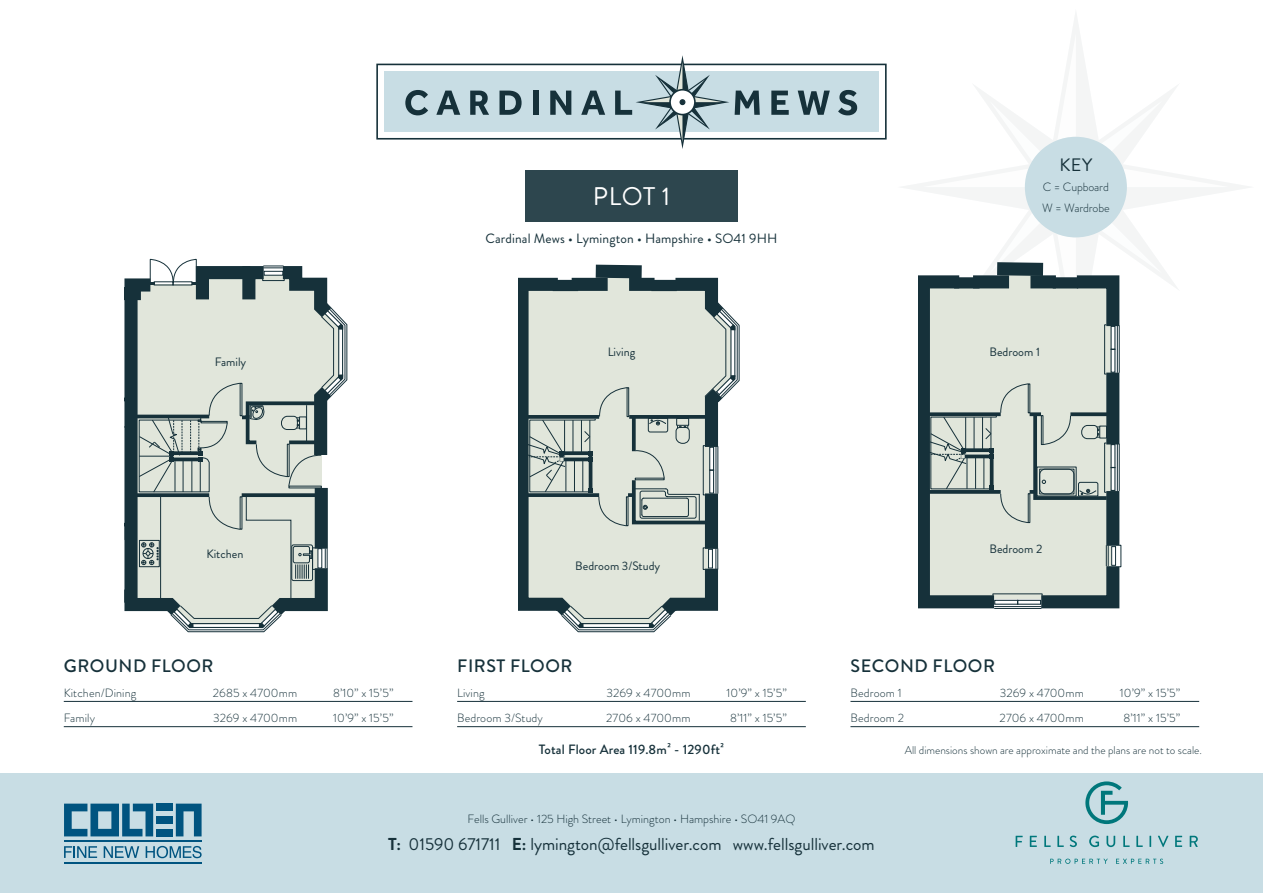
<style>
.page{position:relative;width:1263px;height:893px;background:#fff}
.page>*{position:absolute;margin:0;border:0;box-sizing:border-box;transform-origin:0 0}
.t1{font:25.5px "Brandon Grotesque";color:#fff}
.t2{font:500 18px "Brandon Grotesque";letter-spacing:.03em;color:#16313a}
.t3{font:18px "Brandon Grotesque";color:#16313a}
.t4{font:17.25px "Brandon Grotesque";color:#16313a}
.t5{font:13.5px "Brandon Grotesque";letter-spacing:.01em;color:#16313a}
.t6{font:500 13.5px "Brandon Grotesque";letter-spacing:.01em;color:#16313a}
.t7{font:12.15px "Brandon Grotesque";color:#16313a}
.t8{font:300 12px "Brandon Grotesque";letter-spacing:.005em;color:#16313a}
.t9{font:300 11.25px "Brandon Grotesque";color:#16313a}
.s1{font-weight:700}
</style>
<div class="page">
<div style="left:525px;top:170px;width:213px;height:51px;background:#2d464e"></div>
<svg style="left:376px;top:55px;width:511px;height:94px"></svg>
<div style="left:0;top:774px;width:1263px;height:119px;background:#c8dde4"></div>
<svg style="left:64px;top:846px;width:33px;height:12px"></svg>
<svg style="left:104px;top:846px;width:35px;height:12px"></svg>
<svg style="left:146px;top:846px;width:56px;height:12px"></svg>
<svg style="left:176px;top:804px;width:26px;height:32px"></svg>
<div style="left:157px;top:804px;width:16px;height:7px;background:#005480"></div>
<div style="left:157px;top:816px;width:16px;height:8px;background:#005480"></div>
<div style="left:157px;top:829px;width:16px;height:7px;background:#005480"></div>
<svg style="left:64px;top:804px;width:89px;height:32px"></svg>
<hr style="left:64px;top:840px;width:138px;height:2px;background:#005480">
<hr style="left:64px;top:862px;width:138px;height:2px;background:#005480">
<svg style="left:1016px;top:781px;width:182px;height:83px"></svg>
<hr style="left:64px;top:701px;width:348px;height:1px;background:#16313a">
<hr style="left:64px;top:726px;width:348px;height:1px;background:#16313a">
<svg style="left:125px;top:259px;width:222px;height:373px;background:#bfc7c2"></svg>
<hr style="left:850px;top:701px;width:349px;height:1px;background:#16313a">
<hr style="left:850px;top:726px;width:349px;height:1px;background:#16313a">
<svg style="left:902px;top:13px;width:348px;height:596px"></svg>
<hr style="left:457px;top:701px;width:349px;height:1px;background:#16313a">
<hr style="left:457px;top:726px;width:349px;height:1px;background:#16313a">
<svg style="left:518px;top:264px;width:221px;height:368px;background:#c1c9c3"></svg>
<p class="t7" style="left:215px;top:353px;width:33px">Family</p>
<p class="t1" style="left:593px;top:178px;width:79px">PLOT 1</p>
<p class="t5" style="left:485px;top:229px;width:293px">Cardinal Mews • Lymington • Hampshire • SO41 9HH</p>
<p class="t7" style="left:608px;top:343px;width:29px">Living</p>
<p class="t3" style="left:1059px;top:152px;width:34px">KEY</p>
<p class="t8" style="left:1043px;top:179px;width:67px">C = Cupboard</p>
<p class="t8" style="left:1042px;top:200px;width:69px">W = Wardrobe</p>
<p class="t7" style="left:989px;top:343px;width:52px">Bedroom 1</p>
<p class="t7" style="left:206px;top:546px;width:39px">Kitchen</p>
<p class="t2" style="left:64px;top:653px;width:151px">GROUND FLOOR</p>
<p class="t8" style="left:64px;top:685px;width:74px">Kitchen/Dining</p>
<p class="t8" style="left:213px;top:685px;width:86px">2685 x 4700mm</p>
<p class="t8" style="left:333px;top:685px;width:62px">8’10” x 15’5”</p>
<p class="t8" style="left:64px;top:710px;width:33px">Family</p>
<p class="t8" style="left:213px;top:710px;width:86px">3269 x 4700mm</p>
<p class="t8" style="left:333px;top:710px;width:62px">10’9” x 15’5”</p>
<p class="t7" style="left:575px;top:557px;width:86px">Bedroom 3/Study</p>
<p class="t2" style="left:457px;top:653px;width:117px">FIRST FLOOR</p>
<p class="t8" style="left:457px;top:685px;width:29px">Living</p>
<p class="t8" style="left:606px;top:685px;width:86px">3269 x 4700mm</p>
<p class="t8" style="left:727px;top:685px;width:62px">10’9” x 15’5”</p>
<p class="t8" style="left:457px;top:710px;width:87px">Bedroom 3/Study</p>
<p class="t8" style="left:606px;top:710px;width:86px">2706 x 4700mm</p>
<p class="t8" style="left:730px;top:710px;width:58px">8’11” x 15’5”</p>
<p class="t7" style="left:989px;top:540px;width:54px">Bedroom 2</p>
<p class="t2" style="left:851px;top:653px;width:146px">SECOND FLOOR</p>
<p class="t8" style="left:850px;top:685px;width:53px">Bedroom 1</p>
<p class="t8" style="left:1000px;top:685px;width:86px">3269 x 4700mm</p>
<p class="t8" style="left:1120px;top:685px;width:62px">10’9” x 15’5”</p>
<p class="t8" style="left:850px;top:710px;width:55px">Bedroom 2</p>
<p class="t8" style="left:999px;top:710px;width:86px">2706 x 4700mm</p>
<p class="t8" style="left:1123px;top:710px;width:58px">8’11” x 15’5”</p>
<p class="t6" style="left:539px;top:740px;width:187px">Total Floor Area 119.8m² - 1290ft²</p>
<p class="t9" style="left:905px;top:743px;width:299px">All dimensions shown are approximate and the plans are not to scale.</p>
<p class="t8" style="left:468px;top:811px;width:329px">Fells Gulliver • 125 High Street • Lymington • Hampshire • SO41 9AQ</p>
<p class="t4" style="left:388px;top:832px;width:488px"><span class="s1">T:</span> 01590 671711 <span class="s1">E:</span> lymington@fellsgulliver.com www.fellsgulliver.com</p>
</div>
